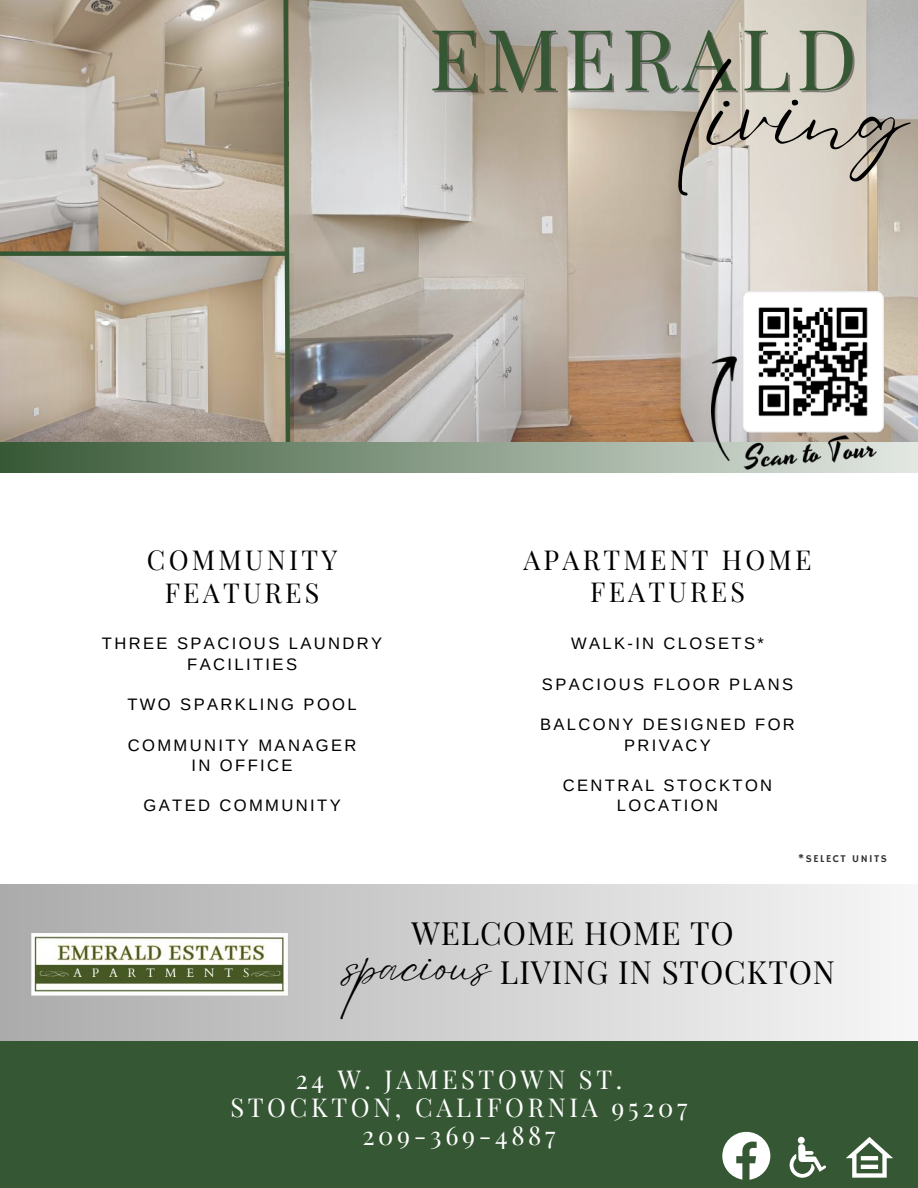
<style>
.page{position:relative;width:918px;height:1188px;background:#fff}
.page>*{position:absolute;margin:0;border:0;box-sizing:border-box;transform-origin:0 0}
.t1{font:96.45px "Eyesome Script";color:#000}
.t2{font:84.6px "Playfair Display";letter-spacing:.065em;color:#355733}
.t3{font:45.9px "Eyesome Script";color:#000}
.t4{font:31.35px/38.2px "Playfair Display";letter-spacing:.03em;color:#000}
.t5{font:26.85px/32.7px "Playfair Display";letter-spacing:.12em;color:#000;text-align:center}
.t6{font:25.5px/28.2px "Playfair Display";letter-spacing:.145em;color:#fff;text-align:center}
.t7{font:16.65px/20.2px "Arimo";letter-spacing:.145em;color:#000;text-align:center}
.t8{font:16.5px/20.2px "Arimo";letter-spacing:.145em;color:#000;text-align:center}
.t9{font:10.5px "Hammersmith One";letter-spacing:.145em;color:#000}
</style>
<div class="page">
<div style="left:0;top:1040px;width:918px;height:148px;background:#355733"></div>
<div style="left:798px;top:1137px;width:7px;height:7px;background:#fff;border-radius:50%"></div>
<svg style="left:790px;top:1144px;width:36px;height:33px"></svg>
<svg style="left:846px;top:1137px;width:47px;height:40px"></svg>
<img style="left:0;top:256px;width:281px;height:187px">
<img style="left:292px;top:0;width:626px;height:443px">
<svg style="left:0;top:885px;width:891px;height:155px;background:#dbdbdb"></svg>
<svg style="left:722px;top:1132px;width:48px;height:48px"></svg>
<img style="left:7px;top:884px;width:300px;height:157px">
<img style="left:0;top:0;width:281px;height:251px">
<svg style="left:281px;top:0;width:11px;height:443px;background:#7f876f"></svg>
<div style="left:0;top:251px;width:286px;height:5px;background:#355733"></div>
<svg style="left:0;top:443px;width:918px;height:29px;background:#7e947d"></svg>
<img style="left:712px;top:292px;width:172px;height:181px">
<h2 class="t2" style="left:429px;top:-1px;width:430px">EMERALD</h2>
<h1 class="t1" style="left:689px;top:54px;width:220px;rotate:-1deg">living</h1>
<h3 class="t5" style="left:147px;top:542px;width:192px">COMMUNITY<br>FEATURES</h3>
<h3 class="t5" style="left:523px;top:542px;width:290px">APARTMENT HOME<br>FEATURES</h3>
<p class="t7" style="left:102px;top:633px;width:282px">THREE SPACIOUS LAUNDRY<br>FACILITIES</p>
<p class="t7" style="left:127px;top:694px;width:231px">TWO SPARKLING POOL</p>
<p class="t7" style="left:128px;top:735px;width:230px">COMMUNITY MANAGER<br>IN OFFICE</p>
<p class="t7" style="left:143px;top:795px;width:199px">GATED COMMUNITY</p>
<p class="t8" style="left:571px;top:634px;width:194px">WALK-IN CLOSETS*</p>
<p class="t8" style="left:542px;top:674px;width:253px">SPACIOUS FLOOR PLANS</p>
<p class="t8" style="left:540px;top:715px;width:256px">BALCONY DESIGNED FOR<br>PRIVACY</p>
<p class="t8" style="left:563px;top:775px;width:211px">CENTRAL STOCKTON<br>LOCATION</p>
<p class="t9" style="left:798px;top:853px;width:90px">*SELECT UNITS</p>
<h3 class="t4" style="left:500px;top:913px;width:337px;text-indent:-89px">WELCOME HOME TO<br>LIVING IN STOCKTON</h3>
<h3 class="t3" style="left:346px;top:936px;width:146px">spacious</h3>
<h3 class="t6" style="left:230px;top:1064px;width:459px">24 W. JAMESTOWN ST.<br>STOCKTON, CALIFORNIA 95207<br>209-369-4887</h3>
</div>
